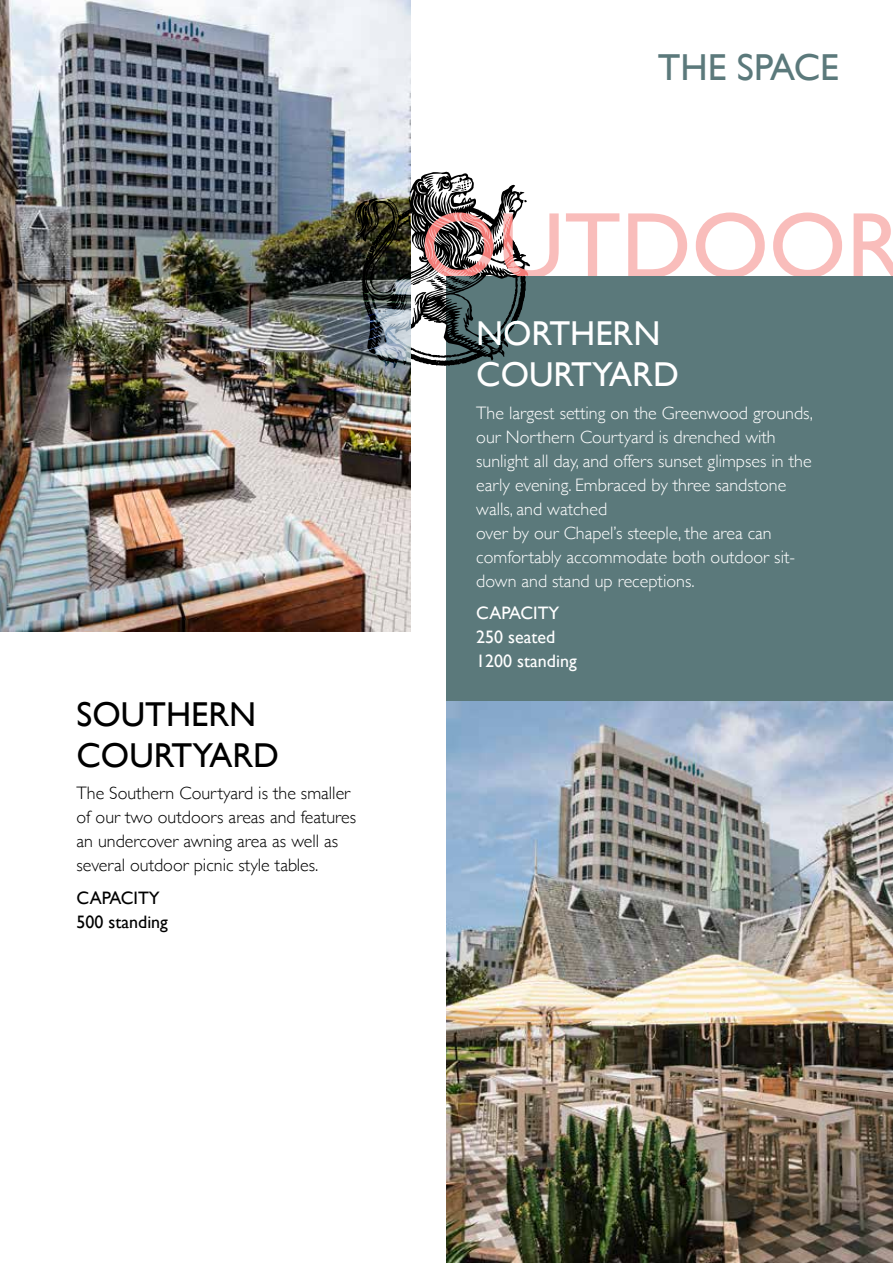
<style>
.page{position:relative;width:893px;height:1263px;background:#fff}
.page>*{position:absolute;margin:0;border:0;box-sizing:border-box;transform-origin:0 0}
.t1{font:94.05px "Gill Sans";color:#f9bdbb}
.t2{font:37.5px "Gill Sans";color:#5b797b}
.t3{font:34.5px/41.4px "Gill Sans";color:#000}
.t4{font:34.5px/41.4px "Gill Sans";color:#fff}
.t5{font:300 18px/24px "Gill Sans";color:#fff}
.t6{font:300 18px/24px "Gill Sans";color:#000}
.t7{font:18px/24px "Gill Sans";color:#fff}
.t8{font:18px/24px "Gill Sans";color:#000}
</style>
<div class="page">
<img style="left:0;top:0;width:410px;height:631px">
<div style="left:446px;top:276px;width:447px;height:426px;background:#5b797b"></div>
<img style="left:446px;top:702px;width:447px;height:561px">
<svg style="left:355px;top:172px;width:175px;height:196px"></svg>
<h3 class="t3" style="left:77px;top:693px;width:204px">SOUTHERN<br>COURTYARD</h3>
<p class="t6" style="left:77px;top:781px;width:281px">The Southern Courtyard is the smaller of our two outdoors areas and features an undercover awning area as well as several outdoor picnic style tables.</p>
<p class="t8" style="left:77px;top:886px;width:93px">CAPACITY<br>500 standing</p>
<h2 class="t2" style="left:658px;top:45px;width:183px">THE SPACE</h2>
<h1 class="t1" style="left:420px;top:190px;width:484px">OUTDOOR</h1>
<h3 class="t4" style="left:476px;top:312px;width:204px">NORTHERN<br>COURTYARD</h3>
<p class="t5" style="left:476px;top:400px;width:338px">The largest setting on the Greenwood grounds, our Northern Courtyard is drenched with sunlight all day, and offers sunset glimpses in the early evening. Embraced by three sandstone walls, and watched<br>over by our Chapel’s steeple, the area can comfortably accommodate both outdoor sit&shy;down and stand up receptions.</p>
<p class="t7" style="left:476px;top:601px;width:102px">CAPACITY<br>250 seated<br>1200 standing</p>
</div>
